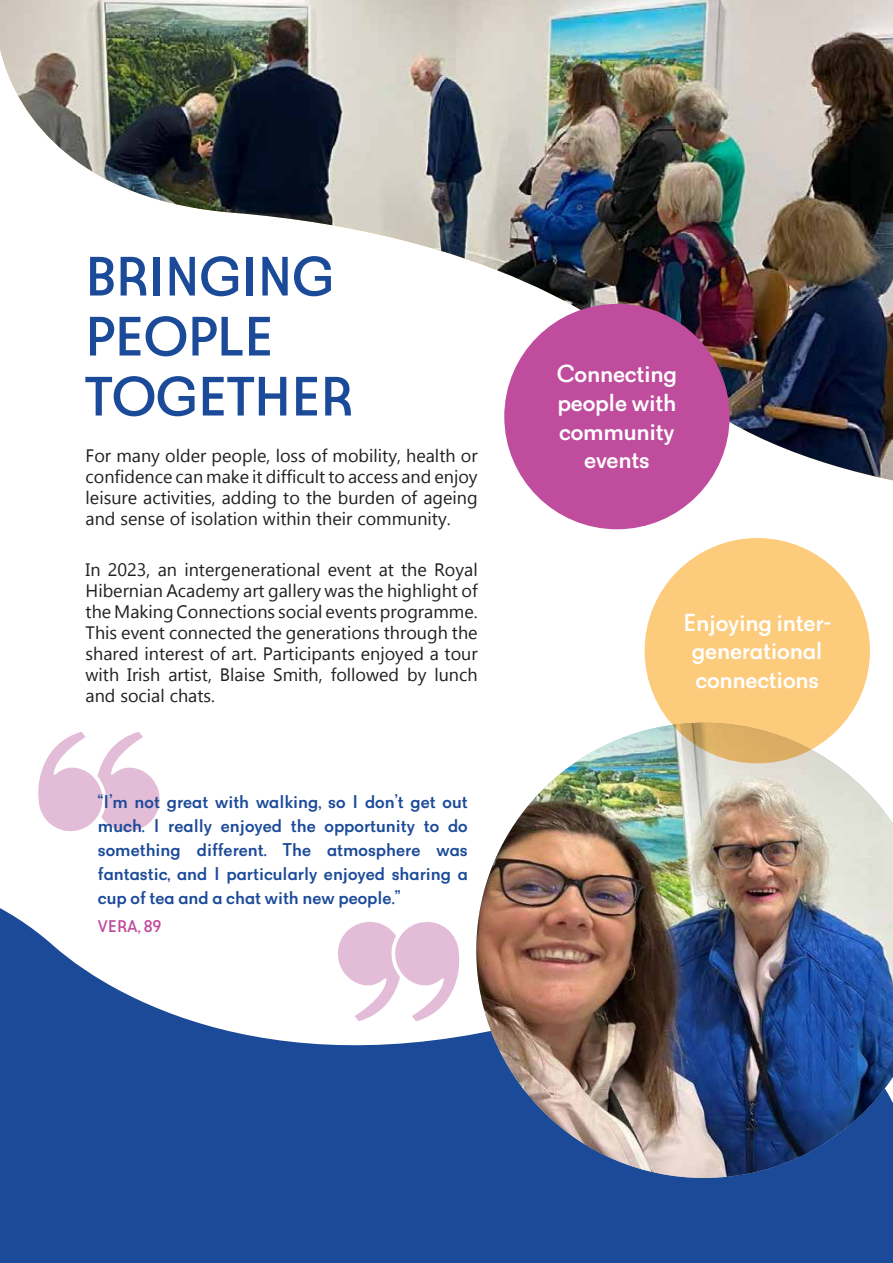
<style>
.page{position:relative;width:893px;height:1263px;background:#fff}
.page>*{position:absolute;margin:0;border:0;box-sizing:border-box;transform-origin:0 0}
.t1{font:500 54px/60px "Matita Geometric";letter-spacing:-.01em;color:#1b4a99}
.t2{font:500 24px/28.8px "Matita Geometric";letter-spacing:-.01em;color:#fff;text-align:center}
.t3{font:18px/21px "Gadugi";color:#231f20;text-align:justify}
.t4{font:500 18px/24px "Matita Geometric";color:#1b4a99;text-align:justify}
.t5{font:500 16.5px "Matita Geometric";color:#bf4c9d}
</style>
<div class="page">
<svg style="left:0;top:908px;width:893px;height:355px;fill:#1b4a99"></svg>
<img style="left:0;top:0;width:893px;height:480px">
<div style="left:504px;top:304px;width:226px;height:225px;background:#bf4c9d;border-radius:50%"></div>
<svg style="left:38px;top:732px;width:122px;height:100px"></svg>
<img style="left:476px;top:723px;width:417px;height:455px">
<div style="left:645px;top:538px;width:225px;height:225px;background:#fccb7b;border-radius:50%"></div>
<h1 class="t1" style="left:85px;top:246px;width:270px">BRINGING<br>PEOPLE<br>TOGETHER</h1>
<p class="t3" style="left:86px;top:445px;width:394px">For many older people, loss of mobility, health or confidence can make it difficult to access and enjoy leisure activities, adding to the burden of ageing and sense of isolation within their community.</p>
<p class="t3" style="left:86px;top:559px;width:394px">In 2023, an intergenerational event at the Royal Hibernian Academy art gallery was the highlight of the Making Connections social events programme.<br>This event connected the generations through the shared interest of art. Participants enjoyed a tour with Irish artist, Blaise Smith, followed by lunch and social chats.</p>
<p class="t4" style="left:98px;top:789px;width:371px">“I’m not great with walking, so I don’t get out much. I really enjoyed the opportunity to do something different. The atmosphere was fantastic, and I particularly enjoyed sharing a cup of tea and a chat with new people.”</p>
<p class="t5" style="left:98px;top:916px;width:65px">VERA, 89</p>
<h2 class="t2" style="left:557px;top:359px;width:122px">Connecting people with community events</h2>
<h2 class="t2" style="left:683px;top:607px;width:150px">Enjoying inter&shy;generational connections</h2>
</div>
